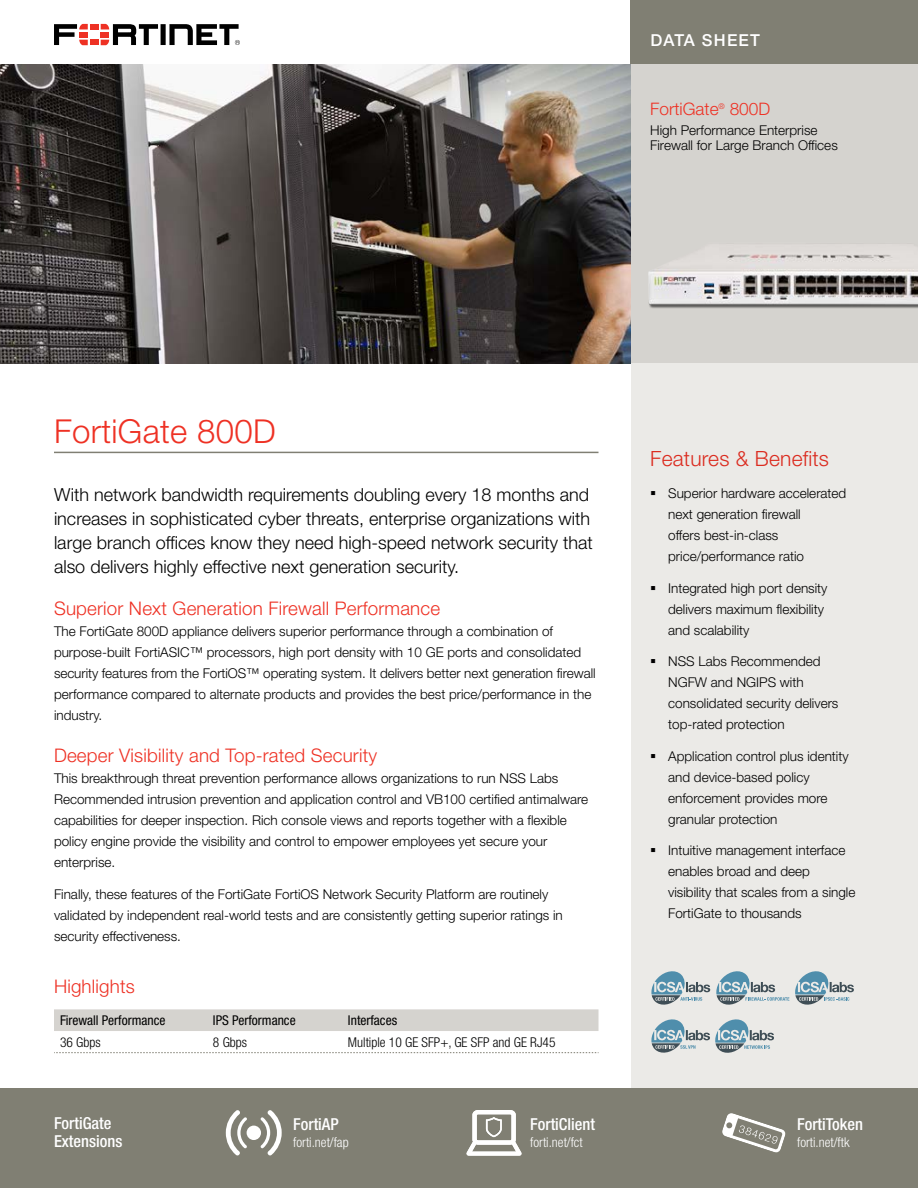
<style>
.page{position:relative;width:918px;height:1188px;background:#fff}
.page>*{position:absolute;margin:0;border:0;box-sizing:border-box;transform-origin:0 0}
.t1{font:300 33px "Helvetica Neue LT Pro";letter-spacing:.01em;color:#ee3124}
.t2{font:300 21px "Helvetica Neue LT Pro";letter-spacing:.01em;color:#ee3124}
.t3{font:300 18.75px "Helvetica Neue LT Pro";letter-spacing:.01em;color:#ee3124}
.t4{font:300 18px/24px "Helvetica Neue LT Pro";color:#000}
.t5{font:300 17.25px "Helvetica Neue LT Pro";color:#ee3124}
.t6{font:500 condensed 16.5px/18px "Helvetica Neue LT Pro";color:#fff}
.t7{font:500 16.5px "Helvetica Neue LT Pro";letter-spacing:.075em;color:#fff}
.t8{font:300 13.5px/21px "Helvetica Neue LT Pro";color:#000}
.t9{font:condensed 13.5px "Helvetica Neue LT Pro";color:#000}
.t10{font:300 condensed 13.5px "Helvetica Neue LT Pro";color:#000}
.t11{font:300 condensed 13.5px "Helvetica Neue LT Pro";color:#fff}
</style>
<div class="page">
<hr style="left:54px;top:452px;width:544px;height:1px;background:#807f73">
<div style="left:54px;top:1009px;width:544px;height:22px;background:#d5d3cf"></div>
<svg style="left:54px;top:1052px;width:545px;height:1px"></svg>
<div style="left:631px;top:363px;width:287px;height:825px;background:#ebeae7"></div>
<div style="left:630px;top:64px;width:288px;height:299px;background:#d5d3cf"></div>
<div style="left:630px;top:0;width:288px;height:64px;background:#807f73"></div>
<div style="left:0;top:1088px;width:918px;height:100px;background:#807f73"></div>
<div style="left:247px;top:1126px;width:14px;height:14px;background:#fff;border-radius:50%"></div>
<svg style="left:260px;top:1110px;width:22px;height:45px"></svg>
<svg style="left:226px;top:1110px;width:22px;height:45px"></svg>
<svg style="left:466px;top:1110px;width:56px;height:46px"></svg>
<svg style="left:722px;top:1113px;width:64px;height:40px"></svg>
<img style="left:648px;top:246px;width:270px;height:63px">
<img style="left:0;top:64px;width:630px;height:300px">
<div style="left:90px;top:24px;width:8px;height:5px;background:#ee3124"></div>
<div style="left:90px;top:40px;width:8px;height:5px;background:#ee3124"></div>
<svg style="left:54px;top:24px;width:34px;height:21px"></svg>
<svg style="left:101px;top:24px;width:139px;height:21px"></svg>
<p class="t7" style="left:651px;top:30px;width:111px">DATA SHEET</p>
<p class="t5" style="left:650px;top:98px;width:122px">FortiGate<sup>®</sup> 800D</p>
<p class="t8" style="left:650px;top:122px;width:189px;line-height:15px">High Performance Enterprise<br>Firewall for Large Branch Offices</p>
<h1 class="t1" style="left:54px;top:411px;width:223px">FortiGate 800D</h1>
<p class="t4" style="left:54px;top:482px;width:540px">With network bandwidth requirements doubling every 18 months and increases in sophisticated cyber threats, enterprise organizations with large branch offices know they need high-speed network security that also delivers highly effective next generation security.</p>
<h3 class="t3" style="left:54px;top:597px;width:388px">Superior Next Generation Firewall Performance</h3>
<p class="t8" style="left:54px;top:621px;width:543px">The FortiGate 800D appliance delivers superior performance through a combination of purpose-built FortiASIC™ processors, high port density with 10 GE ports and consolidated security features from the FortiOS™ operating system. It delivers better next generation firewall performance compared to alternate products and provides the best price/performance in the industry.</p>
<h3 class="t3" style="left:54px;top:744px;width:325px">Deeper Visibility and Top-rated Security</h3>
<p class="t8" style="left:54px;top:768px;width:536px">This breakthrough threat prevention performance allows organizations to run NSS Labs Recommended intrusion prevention and application control and VB100 certified antimalware capabilities for deeper inspection. Rich console views and reports together with a flexible policy engine provide the visibility and control to empower employees yet secure your enterprise.</p>
<p class="t8" style="left:54px;top:883px;width:510px">Finally, these features of the FortiGate FortiOS Network Security Platform are routinely validated by independent real-world tests and are consistently getting superior ratings in security effectiveness.</p>
<h3 class="t3" style="left:54px;top:975px;width:82px">Highlights</h3>
<p class="t9" style="left:60px;top:1012px;width:107px">Firewall Performance</p>
<p class="t9" style="left:213px;top:1012px;width:84px">IPS Performance</p>
<p class="t9" style="left:348px;top:1012px;width:51px">Interfaces</p>
<p class="t10" style="left:60px;top:1034px;width:42px">36 Gbps</p>
<p class="t10" style="left:213px;top:1034px;width:36px">8 Gbps</p>
<p class="t10" style="left:348px;top:1034px;width:209px">Multiple 10 GE SFP+, GE SFP and GE RJ45</p>
<p class="t6" style="left:54px;top:1114px;width:70px">FortiGate<br>Extensions</p>
<p class="t6" style="left:293px;top:1115px;width:47px">FortiAP</p>
<p class="t11" style="left:293px;top:1134px;width:57px">forti.net/fap</p>
<p class="t6" style="left:530px;top:1115px;width:66px">FortiClient</p>
<p class="t11" style="left:530px;top:1134px;width:54px">forti.net/fct</p>
<h2 class="t2" style="left:650px;top:446px;width:180px">Features &amp; Benefits</h2>
<p class="t8" style="left:668px;top:482px;width:180px;text-indent:-18px">▪ Superior hardware accelerated next generation firewall<br>offers best-in-class price/performance ratio</p>
<p class="t8" style="left:668px;top:577px;width:161px;text-indent:-18px">▪ Integrated high port density delivers maximum flexibility and scalability</p>
<p class="t8" style="left:668px;top:650px;width:172px;text-indent:-18px">▪ NSS Labs Recommended<br>NGFW and NGIPS with consolidated security delivers top-rated protection</p>
<p class="t8" style="left:668px;top:745px;width:182px;text-indent:-18px">▪ Application control plus identity and device-based policy enforcement provides more granular protection</p>
<p class="t8" style="left:668px;top:839px;width:189px;text-indent:-18px">▪ Intuitive management interface enables broad and deep visibility that scales from a single<br>FortiGate to thousands</p>
<p class="t6" style="left:797px;top:1115px;width:67px">FortiToken</p>
<p class="t11" style="left:797px;top:1134px;width:54px">forti.net/ftk</p>
</div>
